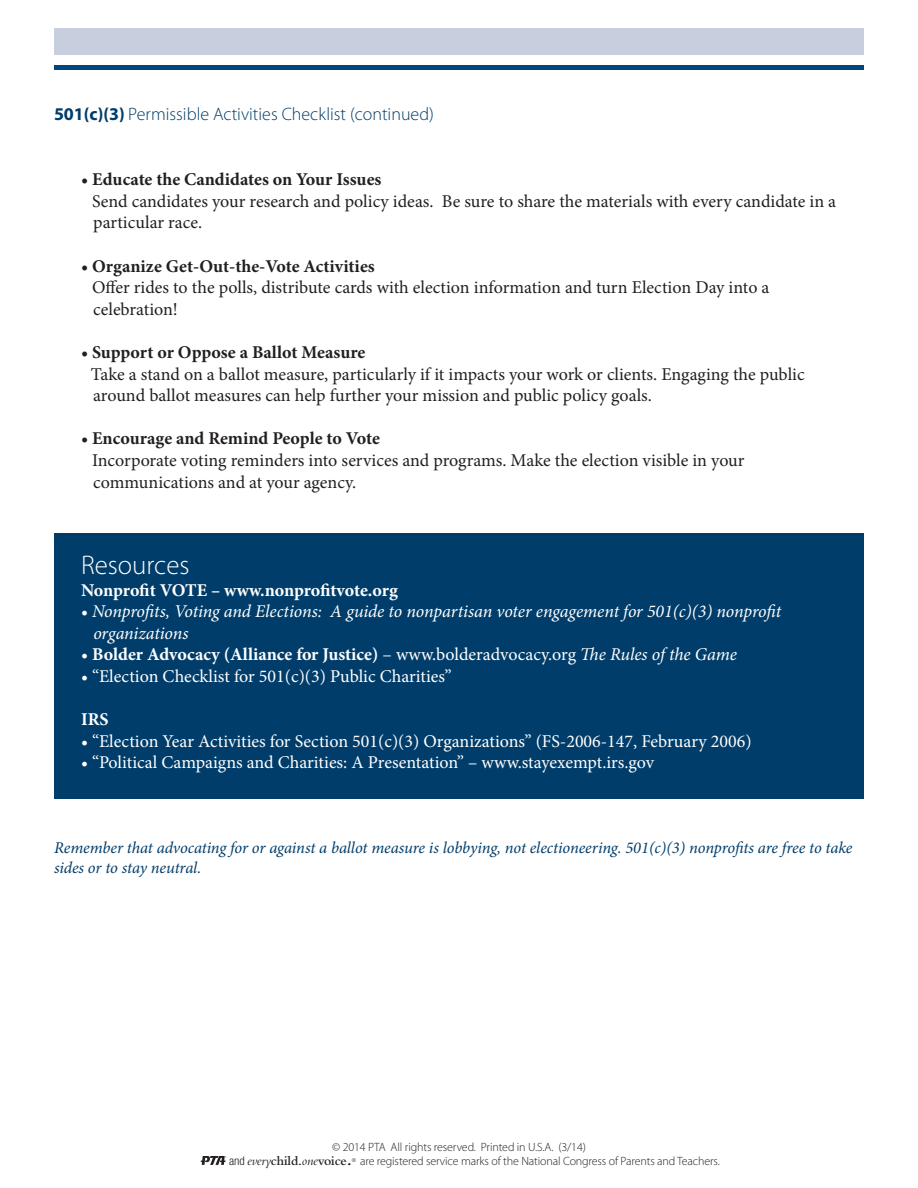
<style>
.page{position:relative;width:918px;height:1188px;background:#fff}
.page>*{position:absolute;margin:0;border:0;box-sizing:border-box;transform-origin:0 0}
.t1{font:300 27px "Myriad Pro";color:#fff}
.t2{font:18px/21.6px "Minion Pro";color:#231f20}
.t3{font:18px "Minion Pro";color:#fff}
.t4{font:700 18px "Minion Pro";color:#231f20}
.t5{font:700 18px "Minion Pro";letter-spacing:-.005em;color:#fff}
.t6{font:italic 18px/21.6px "Minion Pro";letter-spacing:-.01em;color:#fff}
.t7{font:300 18px "Myriad Pro";color:#003d6a}
.t8{font:italic 16.5px/19.8px "Minion Pro";letter-spacing:-.01em;color:#003d6a}
.t9{font:600 13.5px "Bembo";letter-spacing:-.01em;color:#231f20}
.t10{font:300 12px "Myriad Pro";letter-spacing:-.01em;color:#231f20}
.s1{font-weight:700}
.s2{font-style:normal}
.s3{font-weight:400}
.s4{font-weight:400;font-style:italic}
.s5{font-family:"Helvetica Neue";font-weight:300;font-stretch:condensed;font-size:12px}
.s6{font-size:18px}
</style>
<div class="page">
<div style="left:54px;top:534px;width:810px;height:265px;background:#003d6a"></div>
<svg style="left:201px;top:1156px;width:25px;height:9px"></svg>
<div style="left:54px;top:28px;width:810px;height:26px;background:#c7cfdf"></div>
<hr style="left:54px;top:65px;width:810px;height:4px;background:#00467e">
<p class="t7" style="left:54px;top:104px;width:381px"><span class="s1">501(c)(3)</span> Permissible Activities Checklist (continued)</p>
<p class="t4" style="left:81px;top:167px;width:302px">• Educate the Candidates on Your Issues</p>
<p class="t2" style="left:92px;top:190px;width:746px">Send candidates your research and policy ideas. Be sure to share the materials with every candidate in a particular race.</p>
<p class="t4" style="left:81px;top:253px;width:295px">• Organize Get-Out-the-Vote Activities</p>
<p class="t2" style="left:92px;top:277px;width:679px">Offer rides to the polls, distribute cards with election information and turn Election Day into a celebration!</p>
<p class="t4" style="left:81px;top:340px;width:286px">• Support or Oppose a Ballot Measure</p>
<p class="t2" style="left:91px;top:363px;width:715px">Take a stand on a ballot measure, particularly if it impacts your work or clients. Engaging the public around ballot measures can help further your mission and public policy goals.</p>
<p class="t4" style="left:81px;top:426px;width:300px">• Encourage and Remind People to Vote</p>
<p class="t2" style="left:92px;top:450px;width:654px">Incorporate voting reminders into services and programs. Make the election visible in your communications and at your agency.</p>
<p class="t1" style="left:81px;top:549px;width:110px">Resources</p>
<p class="t5" style="left:81px;top:577px;width:318px">Nonprofit VOTE – www.nonprofitvote.org</p>
<p class="t6" style="left:93px;top:601px;width:690px;text-indent:-12px"><span class="s2">•</span> Nonprofits, Voting and Elections: A guide to nonpartisan voter engagement for 501(c)(3) nonprofit organizations</p>
<p class="t5" style="left:81px;top:642px;width:657px"><span class="s3">•</span> Bolder Advocacy (Alliance for Justice) <span class="s3">– www.bolderadvocacy.org</span> <span class="s4">The Rules of the Game</span></p>
<p class="t3" style="left:81px;top:664px;width:372px">• “Election Checklist for 501(c)(3) Public Charities”</p>
<p class="t5" style="left:81px;top:707px;width:29px">IRS</p>
<p class="t3" style="left:81px;top:729px;width:672px">• “Election Year Activities for Section 501(c)(3) Organizations” (FS-2006-147, February 2006)</p>
<p class="t3" style="left:81px;top:751px;width:575px">• “Political Campaigns and Charities: A Presentation” – www.stayexempt.irs.gov</p>
<p class="t8" style="left:54px;top:838px;width:800px">Remember that advocating for or against a ballot measure is lobbying, not electioneering. 501(c)(3) nonprofits are free to take sides or to stay neutral.</p>
<p class="t10" style="left:332px;top:1140px;width:255px">© 2014 PTA All rights reserved. Printed in U.S.A. (3/14)</p>
<p class="t9" style="left:229px;top:1153px;width:124px"><span class="s5">and</span> <span class="s4">every</span>child.<span class="s4">one</span>voice<span class="s6">.</span></p>
<p class="t10" style="left:352px;top:1154px;width:370px"><sup>®</sup> are registered service marks of the National Congress of Parents and Teachers.</p>
</div>
